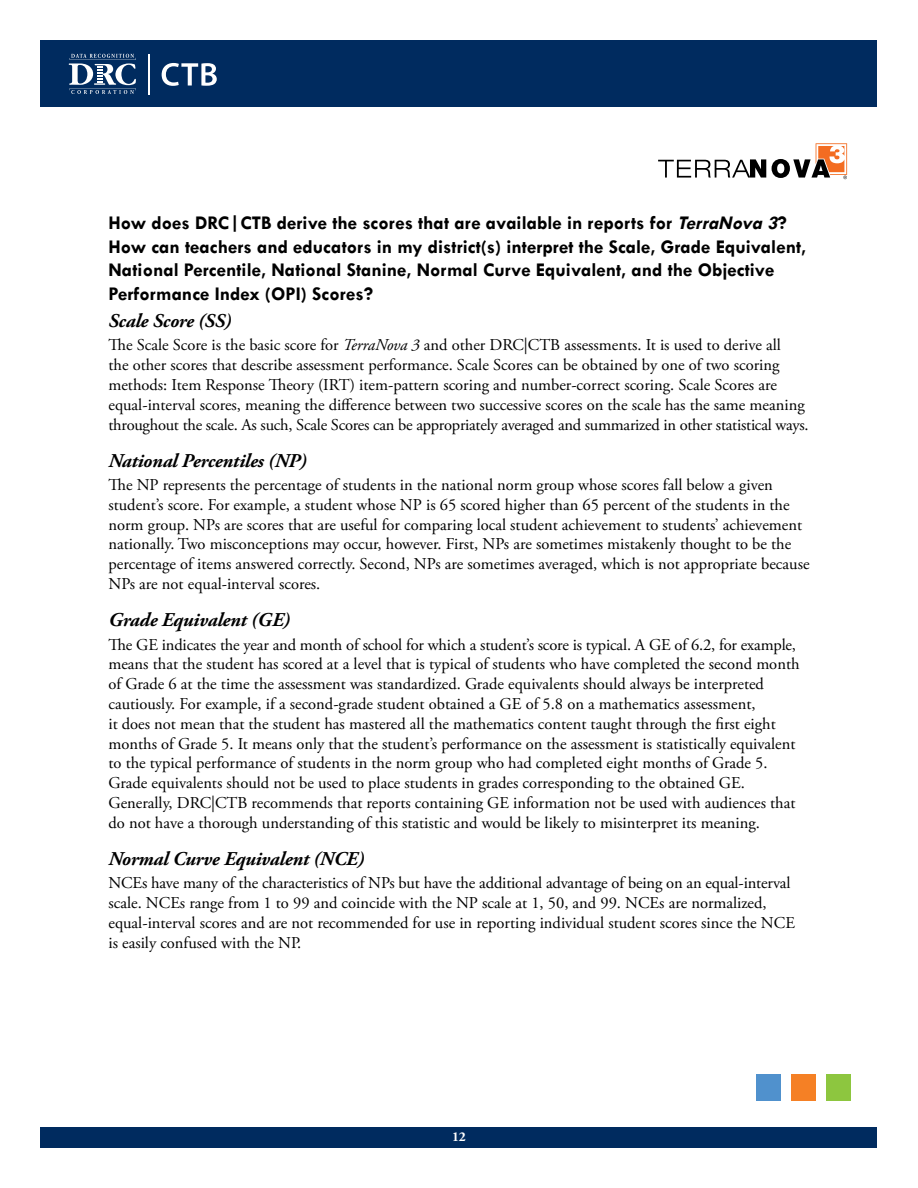
<style>
.page{position:relative;width:918px;height:1188px;background:#fff}
.page>*{position:absolute;margin:0;border:0;box-sizing:border-box;transform-origin:0 0}
.t1{font:700 19.5px/23.4px "Tw Cen";color:#000}
.t2{font:italic 700 19.5px "Adobe Garamond Pro";letter-spacing:-.01em;color:#000}
.t3{font:16.5px/19.8px "Adobe Garamond Pro";color:#000}
.t4{font:700 13.5px "Adobe Garamond";color:#fff}
.s1{font-style:italic}
</style>
<div class="page">
<div style="left:40px;top:1127px;width:838px;height:21px;background:#002b5f"></div>
<div style="left:826px;top:1074px;width:24px;height:27px;background:#8dc63f"></div>
<div style="left:756px;top:1074px;width:25px;height:27px;background:#5091cd"></div>
<div style="left:791px;top:1074px;width:25px;height:27px;background:#f58025"></div>
<div style="left:40px;top:40px;width:838px;height:67px;background:#002b5f"></div>
<svg style="left:162px;top:63px;width:55px;height:23px"></svg>
<svg style="left:69px;top:54px;width:67px;height:40px"></svg>
<hr style="left:148px;top:54px;width:2px;height:40px;background:#fff">
<svg style="left:658px;top:159px;width:108px;height:19px"></svg>
<svg style="left:772px;top:143px;width:75px;height:36px"></svg>
<p class="t1" style="left:108px;top:211px;width:699px">How does DRC|CTB derive the scores that are available in reports for <span class="s1">TerraNova 3</span>?<br>How can teachers and educators in my district(s) interpret the Scale, Grade Equivalent, National Percentile, National Stanine, Normal Curve Equivalent, and the Objective Performance Index (OPI) Scores?</p>
<p class="t2" style="left:108px;top:309px;width:124px">Scale Score (SS)</p>
<p class="t3" style="left:108px;top:336px;width:702px">The Scale Score is the basic score for <span class="s1">TerraNova 3</span> and other DRC|CTB assessments. It is used to derive all<br>the other scores that describe assessment performance. Scale Scores can be obtained by one of two scoring methods: Item Response Theory (IRT) item-pattern scoring and number-correct scoring. Scale Scores are equal-interval scores, meaning the difference between two successive scores on the scale has the same meaning throughout the scale. As such, Scale Scores can be appropriately averaged and summarized in other statistical ways.</p>
<p class="t2" style="left:108px;top:449px;width:200px">National Percentiles (NP)</p>
<p class="t3" style="left:108px;top:476px;width:703px">The NP represents the percentage of students in the national norm group whose scores fall below a given student’s score. For example, a student whose NP is 65 scored higher than 65 percent of the students in the norm group. NPs are scores that are useful for comparing local student achievement to students’ achievement nationally. Two misconceptions may occur, however. First, NPs are sometimes mistakenly thought to be the percentage of items answered correctly. Second, NPs are sometimes averaged, which is not appropriate because NPs are not equal-interval scores.</p>
<p class="t2" style="left:108px;top:609px;width:183px">Grade Equivalent (GE)</p>
<p class="t3" style="left:108px;top:635px;width:693px">The GE indicates the year and month of school for which a student’s score is typical. A GE of 6.2, for example, means that the student has scored at a level that is typical of students who have completed the second month of Grade 6 at the time the assessment was standardized. Grade equivalents should always be interpreted cautiously. For example, if a second-grade student obtained a GE of 5.8 on a mathematics assessment,<br>it does not mean that the student has mastered all the mathematics content taught through the first eight months of Grade 5. It means only that the student’s performance on the assessment is statistically equivalent to the typical performance of students in the norm group who had completed eight months of Grade 5.<br>Grade equivalents should not be used to place students in grades corresponding to the obtained GE.<br>Generally, DRC|CTB recommends that reports containing GE information not be used with audiences that do not have a thorough understanding of this statistic and would be likely to misinterpret its meaning.</p>
<p class="t2" style="left:108px;top:847px;width:257px">Normal Curve Equivalent (NCE)</p>
<p class="t3" style="left:108px;top:874px;width:688px">NCEs have many of the characteristics of NPs but have the additional advantage of being on an equal-interval scale. NCEs range from 1 to 99 and coincide with the NP scale at 1, 50, and 99. NCEs are normalized, equal-interval scores and are not recommended for use in reporting individual student scores since the NCE is easily confused with the NP.</p>
<p class="t4" style="left:452px;top:1130px;width:15px">12</p>
</div>
